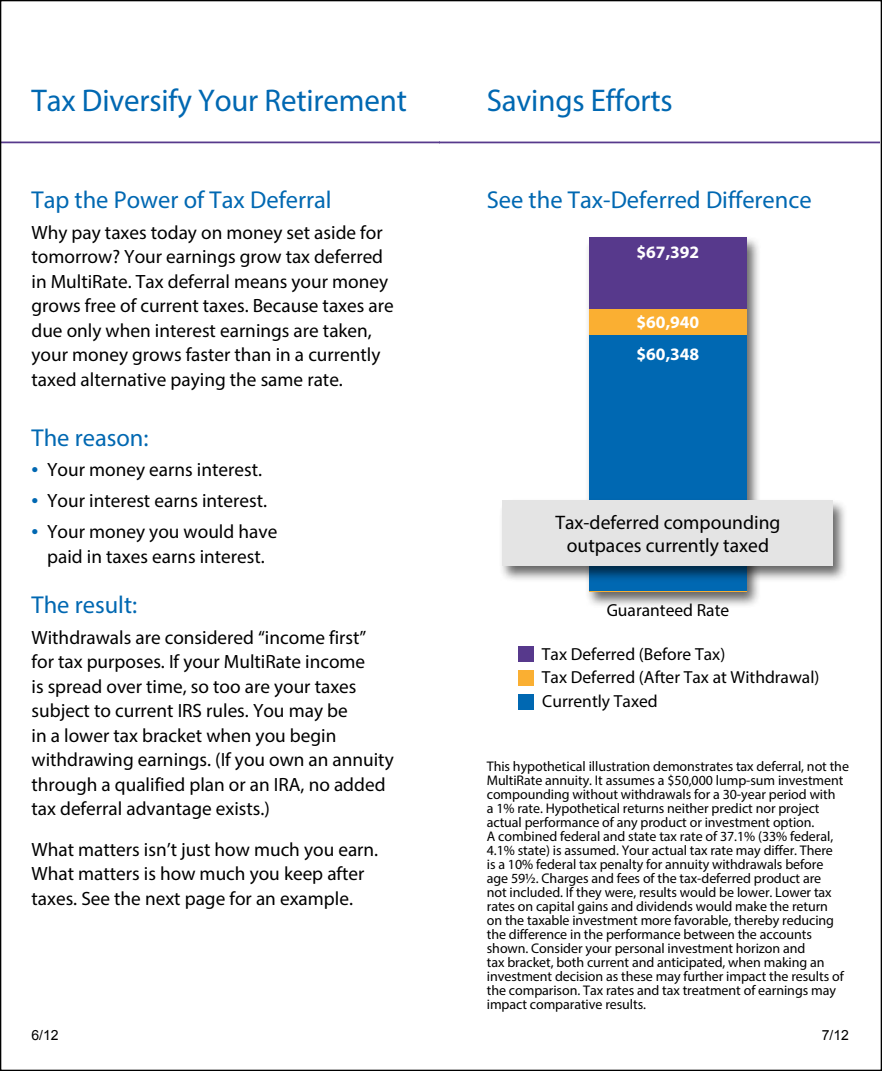
<style>
.page{position:relative;width:882px;height:1071px;background:#fff}
.page>*{position:absolute;margin:0;border:0;box-sizing:border-box;transform-origin:0 0}
.t1{font:31.5px "Myriad Pro";letter-spacing:-.005em;color:#0068b2}
.t2{font:24.5px "Myriad Pro";color:#0068b2}
.t3{font:19.6px/22.8px "Myriad Pro";color:#000;text-align:center}
.t4{font:19.25px/24.5px "Myriad Pro";color:#000}
.t5{font:17.5px/23.6px "Myriad Pro";color:#000}
.t6{font:700 17.5px "Myriad Pro";color:#fff}
.t7{font:14px/14px "Myriad Pro";letter-spacing:-.005em;color:#000}
.t8{font:14px "Arial";color:#000}
.s1{font-size:24.5px;color:#0068b2}
</style>
<div class="page">
<hr style="left:0;top:142px;width:440px;height:1px;background:#57398c">
<hr style="left:440px;top:142px;width:439px;height:1px;background:#57398c">
<div style="left:584px;top:235px;width:178px;height:374px;background:#000;opacity:.6"></div>
<div style="left:589px;top:237px;width:158px;height:354px;background:#57398c"></div>
<div style="left:589px;top:309px;width:158px;height:282px;background:#faaf32"></div>
<div style="left:518px;top:646px;width:16px;height:16px;background:#57398c"></div>
<div style="left:518px;top:670px;width:16px;height:16px;background:#faaf32"></div>
<div style="left:518px;top:694px;width:16px;height:15px;background:#0068b2"></div>
<div style="left:589px;top:335px;width:158px;height:256px;background:#0068b2"></div>
<div style="left:498px;top:498px;width:350px;height:85px;background:#000;opacity:.6"></div>
<div style="left:503px;top:500px;width:330px;height:66px;background:#e4e4e4"></div>
<h1 class="t1" style="left:32px;top:81px;width:377px">Tax Diversify Your Retirement</h1>
<h1 class="t1" style="left:487px;top:81px;width:187px">Savings Efforts</h1>
<h2 class="t2" style="left:32px;top:185px;width:302px">Tap the Power of Tax Deferral</h2>
<p class="t4" style="left:32px;top:220px;width:364px">Why pay taxes today on money set aside for tomorrow? Your earnings grow tax deferred in MultiRate. Tax deferral means your money grows free of current taxes. Because taxes are due only when interest earnings are taken, your money grows faster than in a currently taxed alternative paying the same rate.</p>
<h2 class="t2" style="left:32px;top:422px;width:119px">The reason:</h2>
<h3 class="t4" style="left:32px;top:457px;width:232px"><span class="s1">•</span> Your money earns interest.</h3>
<h3 class="t4" style="left:32px;top:488px;width:237px"><span class="s1">•</span> Your interest earns interest.</h3>
<h3 class="t4" style="left:32px;top:519px;width:247px;text-align:center"><span class="s1">•</span> Your money you would have paid in taxes earns interest.</h3>
<h2 class="t2" style="left:32px;top:590px;width:107px">The result:</h2>
<p class="t4" style="left:32px;top:625px;width:364px">Withdrawals are considered “income first”<br>for tax purposes. If your MultiRate income<br>is spread over time, so too are your taxes subject to current IRS rules. You may be<br>in a lower tax bracket when you begin withdrawing earnings. (If you own an annuity through a qualified plan or an IRA, no added tax deferral advantage exists.)</p>
<h3 class="t4" style="left:32px;top:837px;width:348px">What matters isn’t just how much you earn.<br>What matters is how much you keep after taxes. See the next page for an example.</h3>
<h2 class="t2" style="left:487px;top:185px;width:326px">See the Tax-Deferred Difference</h2>
<p class="t6" style="left:637px;top:241px;width:64px">$67,392</p>
<p class="t6" style="left:637px;top:310px;width:64px">$60,940</p>
<p class="t6" style="left:637px;top:343px;width:64px">$60,348</p>
<h3 class="t3" style="left:555px;top:511px;width:227px">Tax-deferred compounding outpaces currently taxed</h3>
<p class="t5" style="left:607px;top:598px;width:124px">Guaranteed Rate</p>
<p class="t5" style="left:542px;top:642px;width:279px">Tax Deferred (Before Tax)<br>Tax Deferred (After Tax at Withdrawal)<br>Currently Taxed</p>
<p class="t7" style="left:487px;top:759px;width:364px">This hypothetical illustration demonstrates tax deferral, not the MultiRate annuity. It assumes a $50,000 lump-sum investment compounding without withdrawals for a 30-year period with<br>a 1% rate. Hypothetical returns neither predict nor project actual performance of any product or investment option.<br>A combined federal and state tax rate of 37.1% (33% federal, 4.1% state) is assumed. Your actual tax rate may differ. There<br>is a 10% federal tax penalty for annuity withdrawals before<br>age 59½. Charges and fees of the tax-deferred product are<br>not included. If they were, results would be lower. Lower tax rates on capital gains and dividends would make the return<br>on the taxable investment more favorable, thereby reducing the difference in the performance between the accounts shown. Consider your personal investment horizon and<br>tax bracket, both current and anticipated, when making an investment decision as these may further impact the results of the comparison. Tax rates and tax treatment of earnings may impact comparative results.</p>
<p class="t8" style="left:32px;top:1026px;width:29px">6/12</p>
<p class="t8" style="left:822px;top:1026px;width:29px">7/12</p>
</div>
